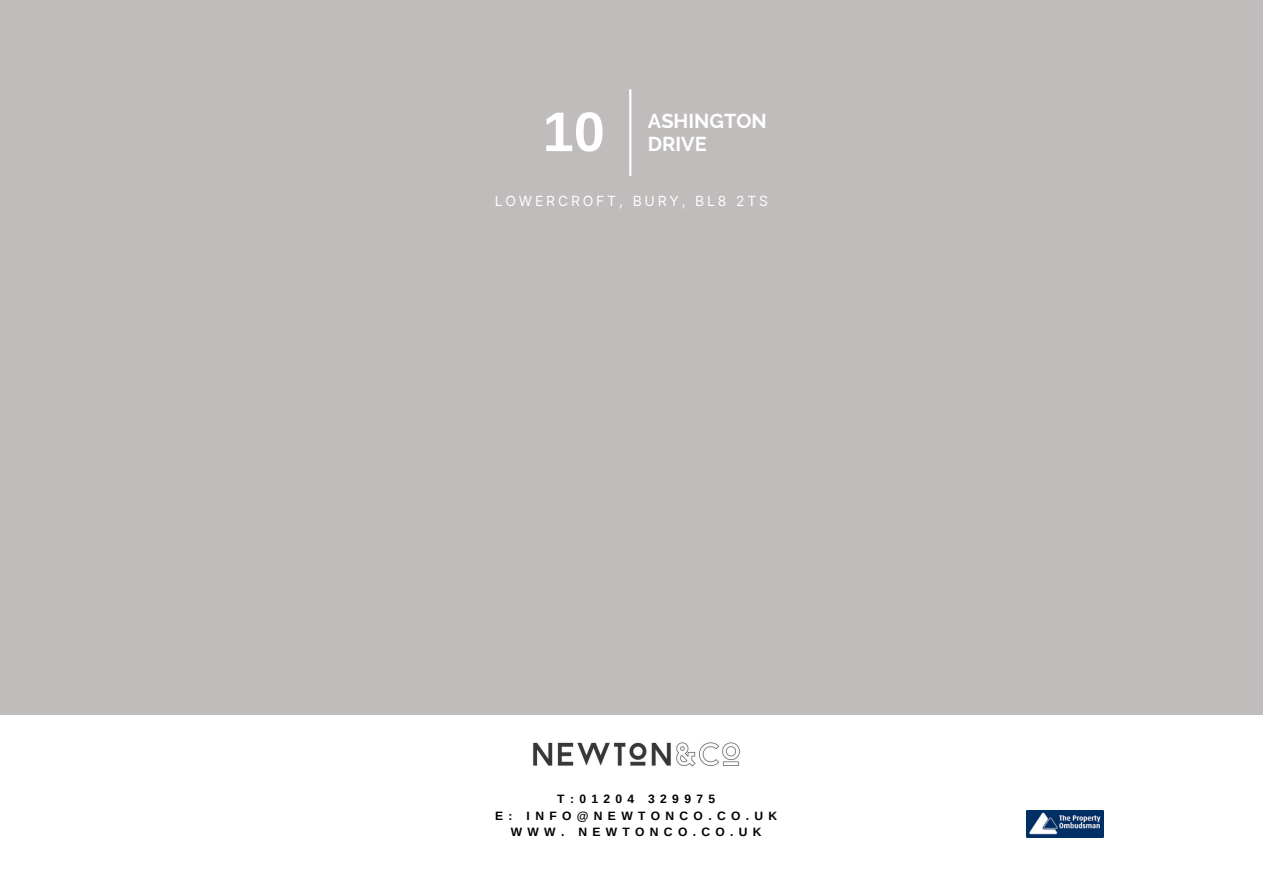
<style>
.page{position:relative;width:1263px;height:894px;background:#fff}
.page>*{position:absolute;margin:0;border:0;box-sizing:border-box;transform-origin:0 0}
.t1{font:700 55.8px "Arimo";color:#fff}
.t2{font:700 19.95px "Raleway";color:#fff}
.t3{font:13.95px "Inter";letter-spacing:.205em;color:#fff}
.t4{font:700 12.15px "Arimo";letter-spacing:.44em;color:#000}
</style>
<div class="page">
<div style="left:0;top:0;width:1263px;height:893px;background:#bfbcbb"></div>
<hr style="left:629px;top:89px;width:2px;height:87px;background:#fff">
<div style="left:0;top:714px;width:1263px;height:179px;background:#fff"></div>
<img style="left:1026px;top:810px;width:78px;height:27px">
<img style="left:533px;top:742px;width:207px;height:25px">
<h2 class="t1" style="left:543px;top:100px;width:64px">10</h2>
<h1 class="t2" style="left:648px;top:109px;width:120px">ASHINGTON</h1>
<h1 class="t2" style="left:648px;top:133px;width:60px">DRIVE</h1>
<p class="t3" style="left:495px;top:192px;width:275px">LOWERCROFT, BURY, BL8 2TS</p>
<p class="t4" style="left:557px;top:791px;width:159px">T:01204 329975</p>
<p class="t4" style="left:495px;top:808px;width:283px">E: INFO@NEWTONCO.CO.UK</p>
<p class="t4" style="left:511px;top:825px;width:252px">WWW. NEWTONCO.CO.UK</p>
</div>
